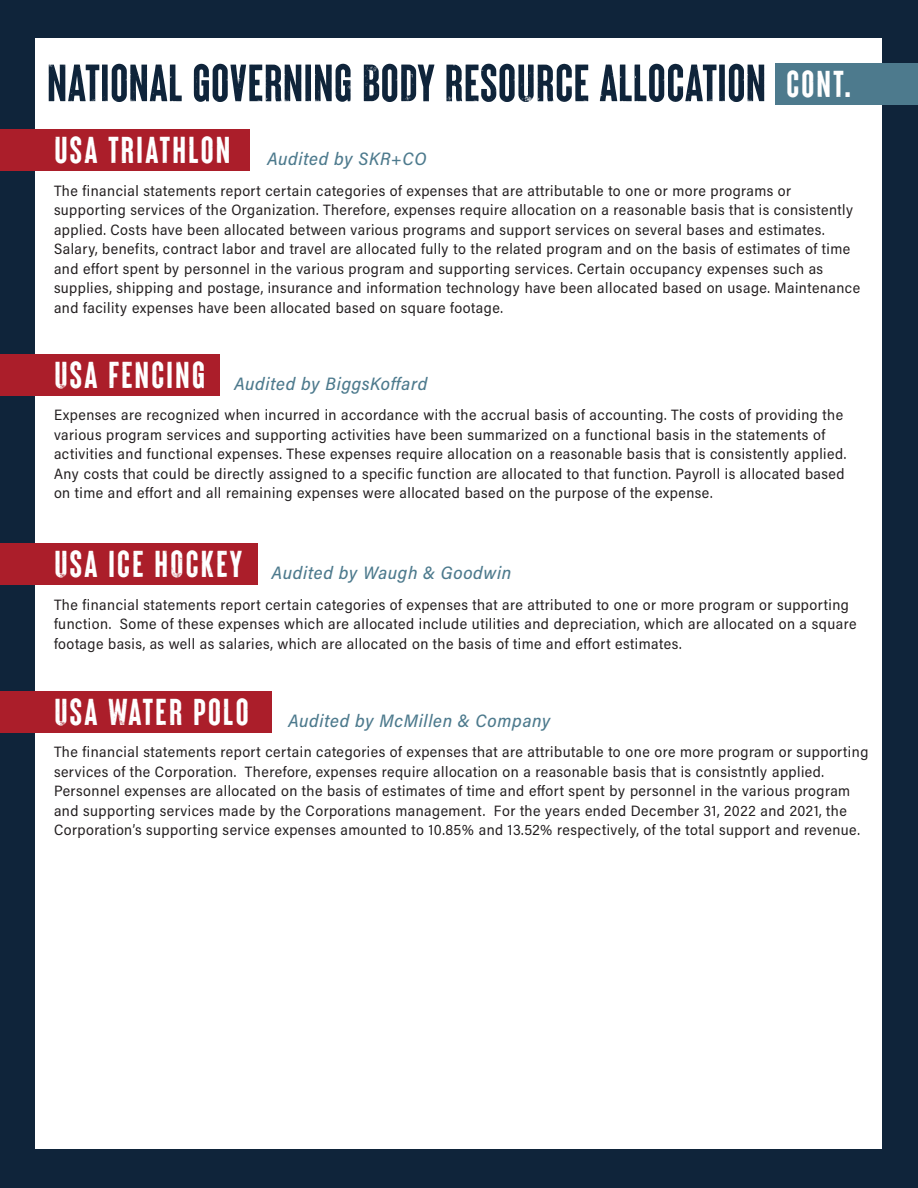
<style>
.page{position:relative;width:918px;height:1188px;background:#0f243a}
.page>*{position:absolute;margin:0;border:0;box-sizing:border-box;transform-origin:0 0}
.t1{font:52.5px "Brixton Lead Vector";color:#0f243a}
.t2{font:37.5px "Brixton Lead Vector";letter-spacing:.05em;color:#fff}
.t3{font:18px "Acumin Variable Concept";letter-spacing:.035em;color:#4d7a8d}
.t4{font:15px/19.5px "Acumin Variable Concept";letter-spacing:.03em;color:#231f20}
</style>
<div class="page">
<div style="left:36px;top:39px;width:846px;height:1110px;background:#fff"></div>
<div style="left:0;top:543px;width:257px;height:42px;background:#ab1e2a"></div>
<div style="left:0;top:691px;width:272px;height:42px;background:#ab1e2a"></div>
<div style="left:0;top:354px;width:219px;height:42px;background:#ab1e2a"></div>
<div style="left:776px;top:63px;width:142px;height:41px;background:#4d7a8d"></div>
<div style="left:0;top:129px;width:249px;height:42px;background:#ab1e2a"></div>
<p class="t1" style="left:47px;top:54px;width:721px">NATIONAL GOVERNING BODY RESOURCE ALLOCATION</p>
<p class="t2" style="left:54px;top:129px;width:178px">USA TRIATHLON</p>
<p class="t3" style="left:267px;top:146px;width:161px">Audited by SKR+CO</p>
<p class="t2" style="left:786px;top:63px;width:66px">CONT.</p>
<p class="t4" style="left:54px;top:180px;width:808px">The financial statements report certain categories of expenses that are attributable to one or more programs or supporting services of the Organization. Therefore, expenses require allocation on a reasonable basis that is consistently applied. Costs have been allocated between various programs and support services on several bases and estimates.<br>Salary, benefits, contract labor and travel are allocated fully to the related program and on the basis of estimates of time and effort spent by personnel in the various program and supporting services. Certain occupancy expenses such as supplies, shipping and postage, insurance and information technology have been allocated based on usage. Maintenance and facility expenses have been allocated based on square footage.</p>
<p class="t2" style="left:54px;top:354px;width:153px">USA FENCING</p>
<p class="t3" style="left:234px;top:371px;width:195px">Audited by BiggsKoffard</p>
<p class="t4" style="left:54px;top:405px;width:794px">Expenses are recognized when incurred in accordance with the accrual basis of accounting. The costs of providing the various program services and supporting activities have been summarized on a functional basis in the statements of activities and functional expenses. These expenses require allocation on a reasonable basis that is consistently applied.<br>Any costs that could be directly assigned to a specific function are allocated to that function. Payroll is allocated based on time and effort and all remaining expenses were allocated based on the purpose of the expense.</p>
<p class="t2" style="left:54px;top:543px;width:190px">USA ICE HOCKEY</p>
<p class="t3" style="left:272px;top:560px;width:242px">Audited by Waugh &amp; Goodwin</p>
<p class="t4" style="left:54px;top:594px;width:804px">The financial statements report certain categories of expenses that are attributed to one or more program or supporting function. Some of these expenses which are allocated include utilities and depreciation, which are allocated on a square footage basis, as well as salaries, which are allocated on the basis of time and effort estimates.</p>
<p class="t2" style="left:54px;top:691px;width:196px">USA WATER POLO</p>
<p class="t3" style="left:288px;top:708px;width:264px">Audited by McMillen &amp; Company</p>
<p class="t4" style="left:54px;top:742px;width:816px">The financial statements report certain categories of expenses that are attributable to one ore more program or supporting services of the Corporation. Therefore, expenses require allocation on a reasonable basis that is consistntly applied.<br>Personnel expenses are allocated on the basis of estimates of time and effort spent by personnel in the various program and supporting services made by the Corporations management. For the years ended December 31, 2022 and 2021, the Corporation’s supporting service expenses amounted to 10.85% and 13.52% respectively, of the total support and revenue.</p>
</div>
